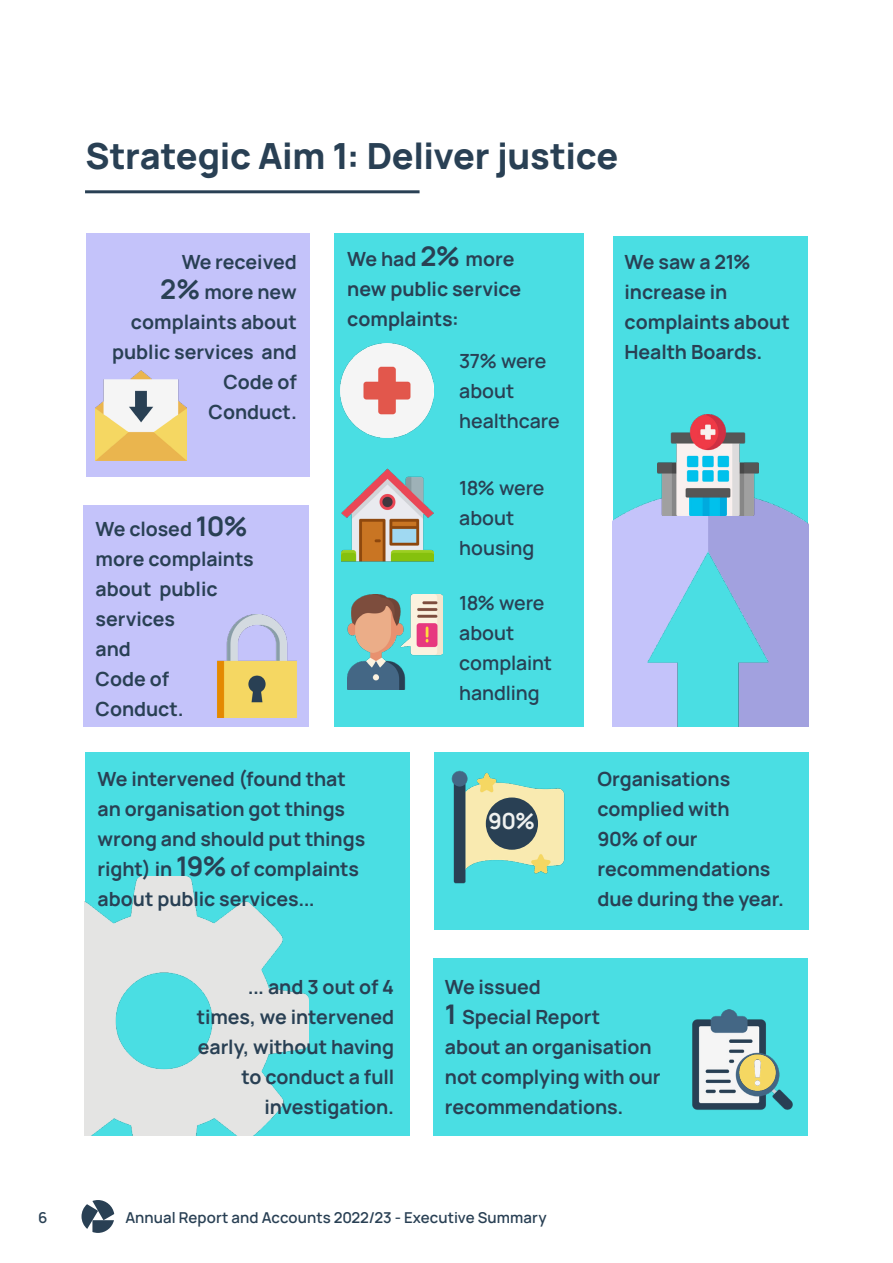
<style>
.page{position:relative;width:893px;height:1263px;background:#fff}
.page>*{position:absolute;margin:0;border:0;box-sizing:border-box;transform-origin:0 0}
.PSOW_Main_Heading{font:800 36px "Manrope";letter-spacing:-.01em;color:#294054}
.PSOW_page_footer{font:700 22.2px "Manrope";color:#eff1f0}
.PSOW_page_footer-2{font:700 19.5px/30px "Manrope";letter-spacing:-.005em;color:#294054}
.PSOW_Lead_Paragraph_2{font:700 19.5px/30px "Manrope";color:#294054}
.PSOW_page_footer-3{font:600 19.5px/30px "Manrope";letter-spacing:-.005em;color:#294054}
.PSOW_page_footer-4{font:600 15px "Manrope";letter-spacing:.005em;color:#294054}
.s1{font-size:27px}
</style>
<div class="page">
<svg style="left:82px;top:1200px;width:32px;height:33px"></svg>
<div style="left:434px;top:752px;width:374px;height:177px;background:#4adee3"></div>
<div style="left:85px;top:752px;width:324px;height:383px;background:#4adee3"></div>
<img style="left:451px;top:770px;width:114px;height:114px">
<div style="left:486px;top:797px;width:52px;height:53px;background:#294054;border-radius:50%"></div>
<hr style="left:85px;top:190px;width:335px;height:3px;background:#294054">
<div style="left:434px;top:958px;width:374px;height:177px;background:#4adee3"></div>
<div style="left:86px;top:233px;width:224px;height:243px;background:#c4c3fa"></div>
<img style="left:96px;top:370px;width:90px;height:91px">
<div style="left:83px;top:505px;width:225px;height:222px;background:#c4c3fa"></div>
<img style="left:217px;top:614px;width:80px;height:103px">
<div style="left:334px;top:233px;width:250px;height:494px;background:#4adee3"></div>
<img style="left:692px;top:1009px;width:101px;height:101px">
<img style="left:737px;top:1053px;width:40px;height:40px">
<img style="left:85px;top:877px;width:223px;height:258px">
<img style="left:341px;top:469px;width:93px;height:92px">
<img style="left:347px;top:594px;width:95px;height:95px">
<div style="left:613px;top:236px;width:195px;height:491px;background:#4adee3"></div>
<img style="left:613px;top:499px;width:195px;height:228px">
<img style="left:658px;top:414px;width:100px;height:101px">
<img style="left:340px;top:343px;width:94px;height:94px">
<p class="PSOW_Main_Heading" style="left:85px;top:130px;width:535px">Strategic Aim 1: Deliver justice</p>
<p class="PSOW_Lead_Paragraph_2" style="left:112px;top:246px;width:186px;text-align:right">We received<br><span class="s1">2%</span> more new complaints about public services and<br>Code of<br>Conduct.</p>
<p class="PSOW_Lead_Paragraph_2" style="left:96px;top:513px;width:160px">We closed <span class="s1">10% </span>more complaints about public services<br>and<br>Code of<br>Conduct.</p>
<p class="PSOW_Lead_Paragraph_2" style="left:347px;top:243px;width:176px">We had <span class="s1">2%</span> more new public service complaints:</p>
<p class="PSOW_page_footer-3" style="left:459px;top:345px;width:102px">37% were about healthcare</p>
<p class="PSOW_page_footer-3" style="left:459px;top:472px;width:87px">18% were about housing</p>
<p class="PSOW_page_footer-3" style="left:459px;top:587px;width:94px">18% were about complaint handling</p>
<p class="PSOW_page_footer-2" style="left:98px;top:763px;width:269px">We intervened (found that an organisation got things wrong and should put things right) in <span class="s1">19%</span> of complaints about public services...</p>
<p class="PSOW_page_footer" style="left:488px;top:805px;width:49px">90%</p>
<p class="PSOW_page_footer-2" style="left:625px;top:246px;width:167px">We saw a 21% increase in complaints about<br>Health Boards.</p>
<p class="PSOW_page_footer-2" style="left:597px;top:763px;width:188px">Organisations complied with<br>90% of our recommendations due during the year.</p>
<p class="PSOW_page_footer-2" style="left:197px;top:970px;width:199px;text-align:right">... and 3 out of 4 times, we intervened early, without having to conduct a full investigation.</p>
<p class="PSOW_Lead_Paragraph_2" style="left:445px;top:971px;width:98px">We issued</p>
<p class="PSOW_Lead_Paragraph_2" style="left:445px;top:1001px;width:157px"><span class="s1">1</span> Special Report</p>
<p class="PSOW_Lead_Paragraph_2" style="left:445px;top:1031px;width:217px">about an organisation not complying with our recommendations.</p>
<p class="PSOW_page_footer-4" style="left:38px;top:1206px;width:11px">6</p>
<p class="PSOW_page_footer-4" style="left:125px;top:1206px;width:423px">Annual Report and Accounts 2022/23 - Executive Summary</p>
</div>
